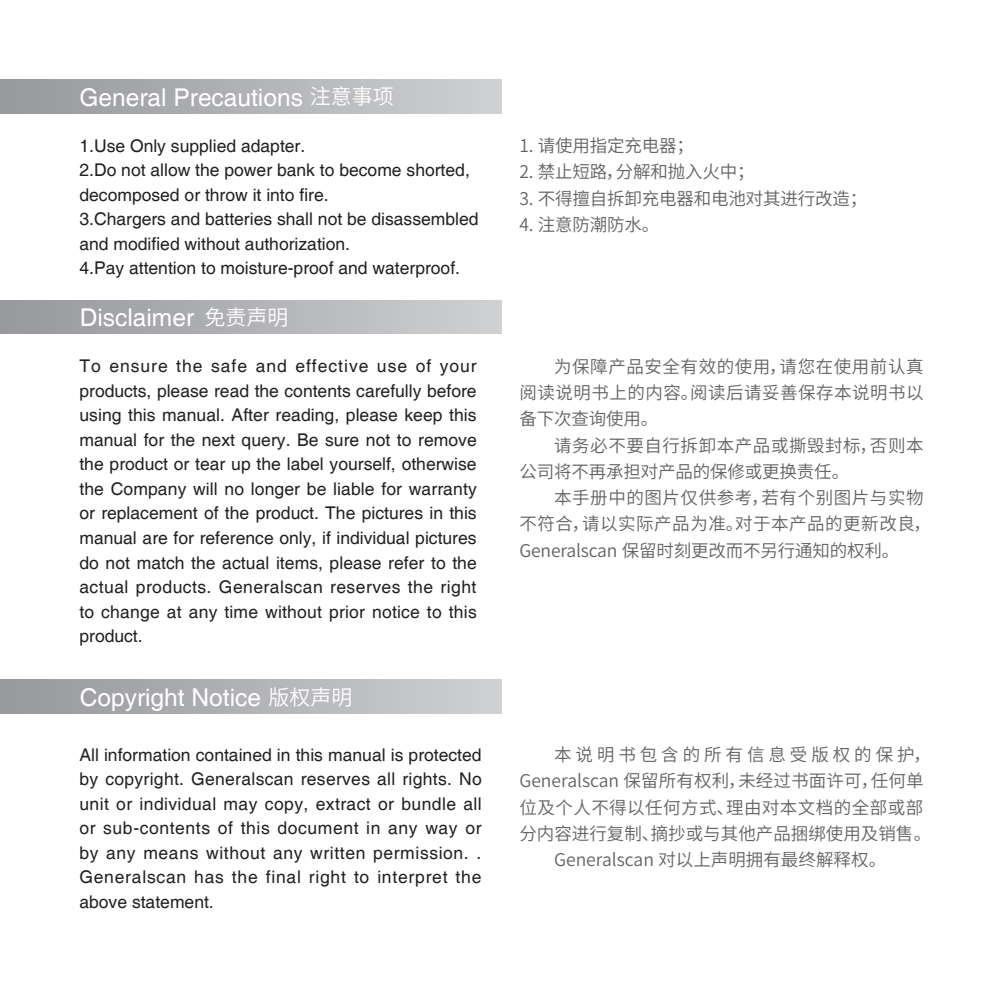
<style>
.page{position:relative;width:1003px;height:1003px;background:#fff}
.page>*{position:absolute;margin:0;border:0;box-sizing:border-box;transform-origin:0 0}
.t1{font:24.5px "Helvetica";color:#fff}
.t2{font:21px "Source Han Sans CN";color:#fff}
.t3{font:17.5px/24.5px "Helvetica";color:#231f20;text-align:justify}
.t4{font:17.5px/26.2px "Source Han Sans CN";letter-spacing:.01em;color:#636366;text-align:justify}
.t5{font:17.5px/26.2px "Source Han Sans CN";letter-spacing:.03em;color:#636366}
.t6{font:17.5px "Source Han Sans CN";letter-spacing:-.01em;color:#636366}
.t7{font:17.5px "Source Han Sans CN";letter-spacing:.225em;color:#636366}
</style>
<div class="page">
<div style="left:0;top:79px;width:501px;height:34px;background:linear-gradient(to right,#96979b,#cfd0d2)"></div>
<div style="left:0;top:300px;width:501px;height:33px;background:linear-gradient(to right,#96979b,#cfd0d2)"></div>
<div style="left:0;top:679px;width:501px;height:34px;background:linear-gradient(to right,#96979b,#cfd0d2)"></div>
<h1 class="t1" style="left:79px;top:83px;width:225px">General Precautions</h1>
<p class="t2" style="left:310px;top:85px;width:85px">注意事项</p>
<p class="t3" style="left:79px;top:134px;width:400px;text-align:left">1.Use Only supplied adapter.<br>2.Do not allow the power bank to become shorted, decomposed or throw it into fire.<br>3.Chargers and batteries shall not be disassembled and modified without authorization.<br>4.Pay attention to moisture-proof and waterproof.</p>
<h1 class="t1" style="left:80px;top:303px;width:116px">Disclaimer</h1>
<p class="t2" style="left:204px;top:306px;width:85px">免责声明</p>
<p class="t3" style="left:79px;top:354px;width:399px">To ensure the safe and effective use of your products, please read the contents carefully before using this manual. After reading, please keep this manual for the next query. Be sure not to remove the product or tear up the label yourself, otherwise the Company will no longer be liable for warranty or replacement of the product. The pictures in this manual are for reference only, if individual pictures do not match the actual items, please refer to the actual products. Generalscan reserves the right to change at any time without prior notice to this product.</p>
<h1 class="t1" style="left:80px;top:682px;width:183px">Copyright Notice</h1>
<p class="t2" style="left:268px;top:684px;width:85px">版权声明</p>
<p class="t3" style="left:79px;top:742px;width:403px">All information contained in this manual is protected by copyright. Generalscan reserves all rights. No unit or individual may copy, extract or bundle all or sub-contents of this document in any way or by any means without any written permission. .<br>Generalscan has the final right to interpret the above statement.</p>
<p class="t6" style="left:519px;top:136px;width:176px">1. 请使用指定充电器；</p>
<p class="t6" style="left:519px;top:162px;width:237px">2. 禁止短路，分解和抛入火中；</p>
<p class="t6" style="left:519px;top:188px;width:349px">3. 不得擅自拆卸充电器和电池对其进行改造；</p>
<p class="t4" style="left:519px;top:211px;width:141px">4. 注意防潮防水。</p>
<p class="t4" style="left:519px;top:353px;width:405px;text-indent:35px">为保障产品安全有效的使用，请您在使用前认真阅读说明书上的内容。阅读后请妥善保存本说明书以备下次查询使用。</p>
<p class="t5" style="left:519px;top:432px;width:405px;text-indent:35px">请务必不要自行拆卸本产品或撕毁封标，否则本公司将不再承担对产品的保修或更换责任。</p>
<p class="t5" style="left:519px;top:484px;width:413px;text-indent:35px">本手册中的图片仅供参考，若有个别图片与实物不符合，请以实际产品为准。对于本产品的更新改良，<br>Generalscan 保留时刻更改而不另行通知的权利。</p>
<p class="t7" style="left:554px;top:744px;width:378px">本说明书包含的所有信息受版权的保护，</p>
<p class="t4" style="left:519px;top:767px;width:405px">Generalscan 保留所有权利，未经过书面许可，任何单</p>
<p class="t4" style="left:519px;top:794px;width:405px">位及个人不得以任何方式、理由对本文档的全部或部</p>
<p class="t4" style="left:519px;top:820px;width:413px">分内容进行复制、摘抄或与其他产品捆绑使用及销售。</p>
<p class="t4" style="left:554px;top:846px;width:333px">Generalscan 对以上声明拥有最终解释权。</p>
</div>
